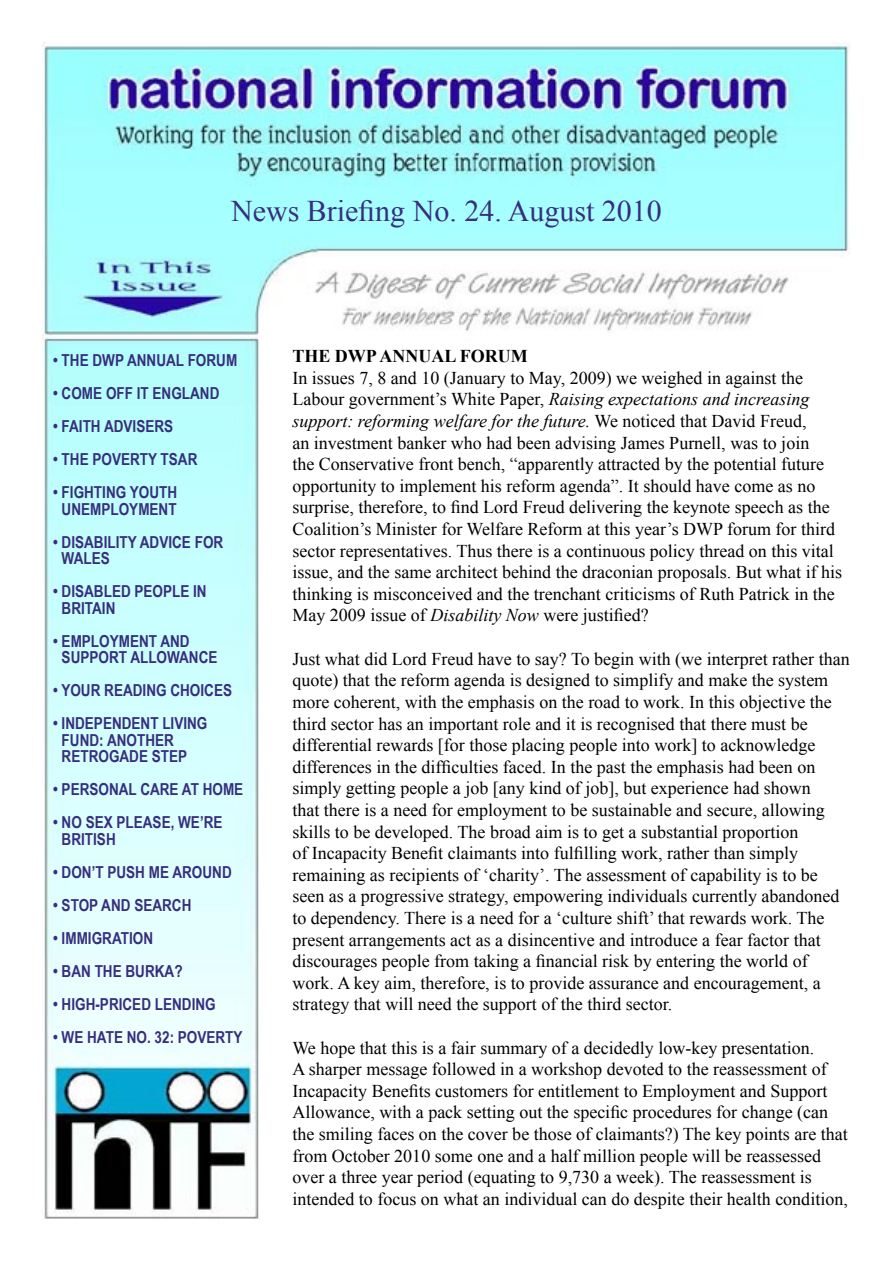
<style>
.page{position:relative;width:893px;height:1263px;background:#fff}
.page>*{position:absolute;margin:0;border:0;box-sizing:border-box;transform-origin:0 0}
.t1{font:30px "Times New Roman";color:#362e7e}
.t2{font:18px/21.6px "Times New Roman";color:#000}
.t3{font:700 18px "Times New Roman";color:#000}
.t4{font:700 16.5px/16.5px "Arial Narrow";color:#362e7e}
.s1{font-style:italic}
</style>
<div class="page">
<img style="left:43px;top:43px;width:807px;height:1176px">
<p class="t1" style="left:231px;top:191px;width:432px">News Briefing No. 24. August 2010</p>
<p class="t4" style="left:53px;top:351px;width:186px">• THE DWP ANNUAL FORUM</p>
<p class="t4" style="left:53px;top:384px;width:168px">• COME OFF IT ENGLAND</p>
<p class="t4" style="left:53px;top:417px;width:122px">• FAITH ADVISERS</p>
<p class="t4" style="left:53px;top:450px;width:146px">• THE POVERTY TSAR</p>
<p class="t4" style="left:53px;top:483px;width:126px;text-align:center">• FIGHTING YOUTH<br>UNEMPLOYMENT</p>
<p class="t4" style="left:62px;top:533px;width:163px;text-indent:-8px">• DISABILITY ADVICE FOR<br>WALES</p>
<p class="t4" style="left:62px;top:582px;width:147px;text-indent:-8px">• DISABLED PEOPLE IN<br>BRITAIN</p>
<p class="t4" style="left:62px;top:632px;width:157px;text-indent:-8px">• EMPLOYMENT AND<br>SUPPORT ALLOWANCE</p>
<p class="t4" style="left:53px;top:681px;width:180px">• YOUR READING CHOICES</p>
<p class="t4" style="left:62px;top:714px;width:147px;text-indent:-8px">• INDEPENDENT LIVING<br>FUND: ANOTHER<br>RETROGADE STEP</p>
<p class="t4" style="left:53px;top:780px;width:192px">• PERSONAL CARE AT HOME</p>
<p class="t4" style="left:62px;top:813px;width:162px;text-indent:-8px">• NO SEX PLEASE, WE’RE<br>BRITISH</p>
<p class="t4" style="left:53px;top:863px;width:180px">• DON’T PUSH ME AROUND</p>
<p class="t4" style="left:53px;top:896px;width:140px">• STOP AND SEARCH</p>
<p class="t4" style="left:53px;top:929px;width:101px">• IMMIGRATION</p>
<p class="t4" style="left:53px;top:962px;width:131px">• BAN THE BURKA?</p>
<p class="t4" style="left:53px;top:995px;width:164px">• HIGH-PRICED LENDING</p>
<p class="t4" style="left:53px;top:1028px;width:191px">• WE HATE NO. 32: POVERTY</p>
<p class="t3" style="left:292px;top:344px;width:237px">THE DWP ANNUAL FORUM</p>
<p class="t2" style="left:292px;top:367px;width:551px">In issues 7, 8 and 10 (January to May, 2009) we weighed in against the Labour government’s White Paper, <span class="s1">Raising expectations and increasing support: reforming welfare for the future.</span> We noticed that David Freud,<br>an investment banker who had been advising James Purnell, was to join<br>the Conservative front bench, “apparently attracted by the potential future opportunity to implement his reform agenda”. It should have come as no surprise, therefore, to find Lord Freud delivering the keynote speech as the Coalition’s Minister for Welfare Reform at this year’s DWP forum for third sector representatives. Thus there is a continuous policy thread on this vital issue, and the same architect behind the draconian proposals. But what if his thinking is misconceived and the trenchant criticisms of Ruth Patrick in the May 2009 issue of <span class="s1">Disability Now</span> were justified?</p>
<p class="t2" style="left:292px;top:648px;width:559px">Just what did Lord Freud have to say? To begin with (we interpret rather than quote) that the reform agenda is designed to simplify and make the system more coherent, with the emphasis on the road to work. In this objective the third sector has an important role and it is recognised that there must be differential rewards [for those placing people into work] to acknowledge differences in the difficulties faced. In the past the emphasis had been on simply getting people a job [any kind of job], but experience had shown<br>that there is a need for employment to be sustainable and secure, allowing skills to be developed. The broad aim is to get a substantial proportion<br>of Incapacity Benefit claimants into fulfilling work, rather than simply remaining as recipients of ‘charity’. The assessment of capability is to be seen as a progressive strategy, empowering individuals currently abandoned to dependency. There is a need for a ‘culture shift’ that rewards work. The present arrangements act as a disincentive and introduce a fear factor that discourages people from taking a financial risk by entering the world of work. A key aim, therefore, is to provide assurance and encouragement, a strategy that will need the support of the third sector.</p>
<p class="t2" style="left:292px;top:1036px;width:557px">We hope that this is a fair summary of a decidedly low-key presentation.<br>A sharper message followed in a workshop devoted to the reassessment of Incapacity Benefits customers for entitlement to Employment and Support Allowance, with a pack setting out the specific procedures for change (can the smiling faces on the cover be those of claimants?) The key points are that from October 2010 some one and a half million people will be reassessed over a three year period (equating to 9,730 a week). The reassessment is intended to focus on what an individual can do despite their health condition,</p>
</div>
